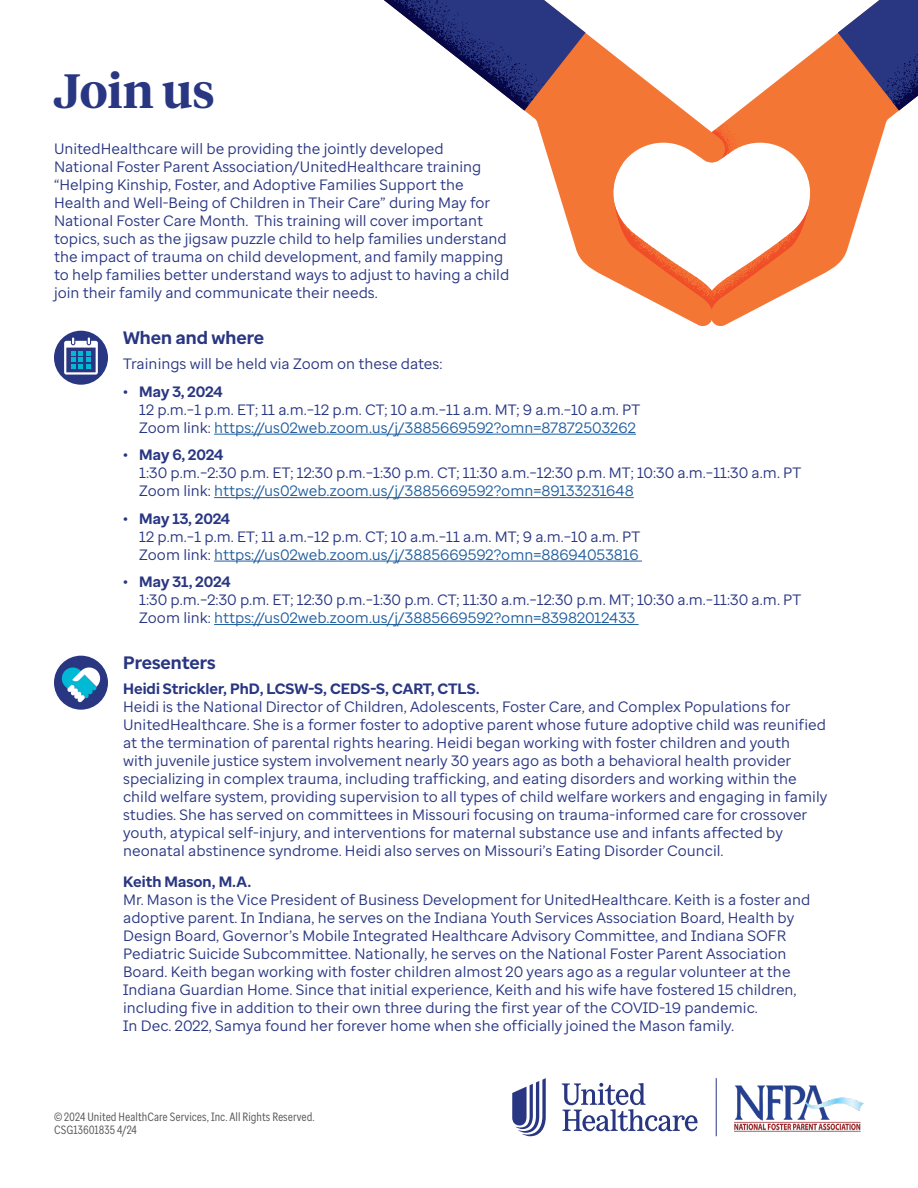
<style>
.page{position:relative;width:918px;height:1188px;background:#fff}
.page>*{position:absolute;margin:0;border:0;box-sizing:border-box;transform-origin:0 0}
.t1{font:600 48px "UHC Serif Headline";color:#293682}
.t2{font:700 18px "Enterprise Sans";color:#293682}
.t3{font:15px/18px "Enterprise Sans";color:#293682}
.t4{font:12px/13.5px "Enterprise Sans Cond";color:#58595b}
.s1{font-weight:700}
.s2{color:#215e9e}
</style>
<div class="page">
<div style="left:54px;top:656px;width:54px;height:54px;background:#293682;border-radius:50%"></div>
<svg style="left:61px;top:667px;width:40px;height:35px"></svg>
<svg style="left:725px;top:32px;width:175px;height:293px"></svg>
<svg style="left:725px;top:124px;width:135px;height:190px"></svg>
<svg style="left:523px;top:33px;width:202px;height:293px"></svg>
<svg style="left:838px;top:0;width:80px;height:110px;background:#715775"></svg>
<svg style="left:384px;top:0;width:202px;height:110px"></svg>
<hr style="left:214px;top:434px;width:422px;height:1px;background:#215e9e">
<hr style="left:214px;top:497px;width:420px;height:1px;background:#215e9e">
<hr style="left:214px;top:561px;width:428px;height:1px;background:#215e9e">
<hr style="left:214px;top:624px;width:425px;height:1px;background:#215e9e">
<div style="left:54px;top:331px;width:54px;height:54px;background:#293682;border-radius:50%"></div>
<svg style="left:64px;top:337px;width:34px;height:38px"></svg>
<svg style="left:512px;top:1078px;width:34px;height:58px"></svg>
<svg style="left:562px;top:1083px;width:136px;height:48px"></svg>
<hr style="left:716px;top:1078px;width:1px;height:58px;background:#293682">
<img style="left:735px;top:1085px;width:129px;height:47px">
<p class="t1" style="left:54px;top:58px;width:162px">Join us</p>
<p class="t3" style="left:54px;top:140px;width:457px">UnitedHealthcare will be providing the jointly developed<br>National Foster Parent Association/UnitedHealthcare training “Helping Kinship, Foster, and Adoptive Families Support the Health and Well-Being of Children in Their Care” during May for National Foster Care Month. This training will cover important topics, such as the jigsaw puzzle child to help families understand the impact of trauma on child development, and family mapping to help families better understand ways to adjust to having a child join their family and communicate their needs.</p>
<p class="t2" style="left:123px;top:326px;width:142px">When and where</p>
<p class="t3" style="left:123px;top:355px;width:321px">Trainings will be held via Zoom on these dates:</p>
<p class="t3" style="left:139px;top:382px;width:502px;text-indent:-16px"><span class="s1">• May 3, 2024<br></span>12 p.m.–1 p.m. ET; 11 a.m.–12 p.m. CT; 10 a.m.–11 a.m. MT; 9 a.m.–10 a.m. PT<br>Zoom link: <span class="s2">https://us02web.zoom.us/j/3885669592?omn=87872503262</span></p>
<p class="t3" style="left:139px;top:446px;width:663px;text-indent:-16px"><span class="s1">• May 6, 2024<br></span>1:30 p.m.–2:30 p.m. ET; 12:30 p.m.–1:30 p.m. CT; 11:30 a.m.–12:30 p.m. MT; 10:30 a.m.–11:30 a.m. PT<br>Zoom link: <span class="s2">https://us02web.zoom.us/j/3885669592?omn=89133231648</span></p>
<p class="t3" style="left:139px;top:509px;width:502px;text-indent:-16px"><span class="s1">• May 13, 2024<br></span>12 p.m.–1 p.m. ET; 11 a.m.–12 p.m. CT; 10 a.m.–11 a.m. MT; 9 a.m.–10 a.m. PT<br>Zoom link: <span class="s2">https://us02web.zoom.us/j/3885669592?omn=88694053816</span></p>
<p class="t3" style="left:139px;top:573px;width:663px;text-indent:-16px"><span class="s1">• May 31, 2024<br></span>1:30 p.m.–2:30 p.m. ET; 12:30 p.m.–1:30 p.m. CT; 11:30 a.m.–12:30 p.m. MT; 10:30 a.m.–11:30 a.m. PT<br>Zoom link: <span class="s2">https://us02web.zoom.us/j/3885669592?omn=83982012433</span></p>
<p class="t2" style="left:123px;top:651px;width:94px">Presenters</p>
<p class="t3" style="left:123px;top:679px;width:706px"><span class="s1">Heidi Strickler, PhD, LCSW-S, CEDS-S, CART, CTLS.<br></span>Heidi is the National Director of Children, Adolescents, Foster Care, and Complex Populations for UnitedHealthcare. She is a former foster to adoptive parent whose future adoptive child was reunified at the termination of parental rights hearing. Heidi began working with foster children and youth<br>with juvenile justice system involvement nearly 30 years ago as both a behavioral health provider specializing in complex trauma, including trafficking, and eating disorders and working within the child welfare system, providing supervision to all types of child welfare workers and engaging in family studies. She has served on committees in Missouri focusing on trauma-informed care for crossover youth, atypical self-injury, and interventions for maternal substance use and infants affected by neonatal abstinence syndrome. Heidi also serves on Missouri’s Eating Disorder Council.</p>
<p class="t3" style="left:123px;top:873px;width:689px"><span class="s1">Keith Mason, M.A.<br></span>Mr. Mason is the Vice President of Business Development for UnitedHealthcare. Keith is a foster and adoptive parent. In Indiana, he serves on the Indiana Youth Services Association Board, Health by Design Board, Governor’s Mobile Integrated Healthcare Advisory Committee, and Indiana SOFR Pediatric Suicide Subcommittee. Nationally, he serves on the National Foster Parent Association Board. Keith began working with foster children almost 20 years ago as a regular volunteer at the Indiana Guardian Home. Since that initial experience, Keith and his wife have fostered 15 children, including five in addition to their own three during the first year of the COVID-19 pandemic.<br>In Dec. 2022, Samya found her forever home when she officially joined the Mason family.</p>
<p class="t4" style="left:54px;top:1109px;width:262px">© 2024 United HealthCare Services, Inc. All Rights Reserved.<br>CSG13601835 4/24</p>
</div>
